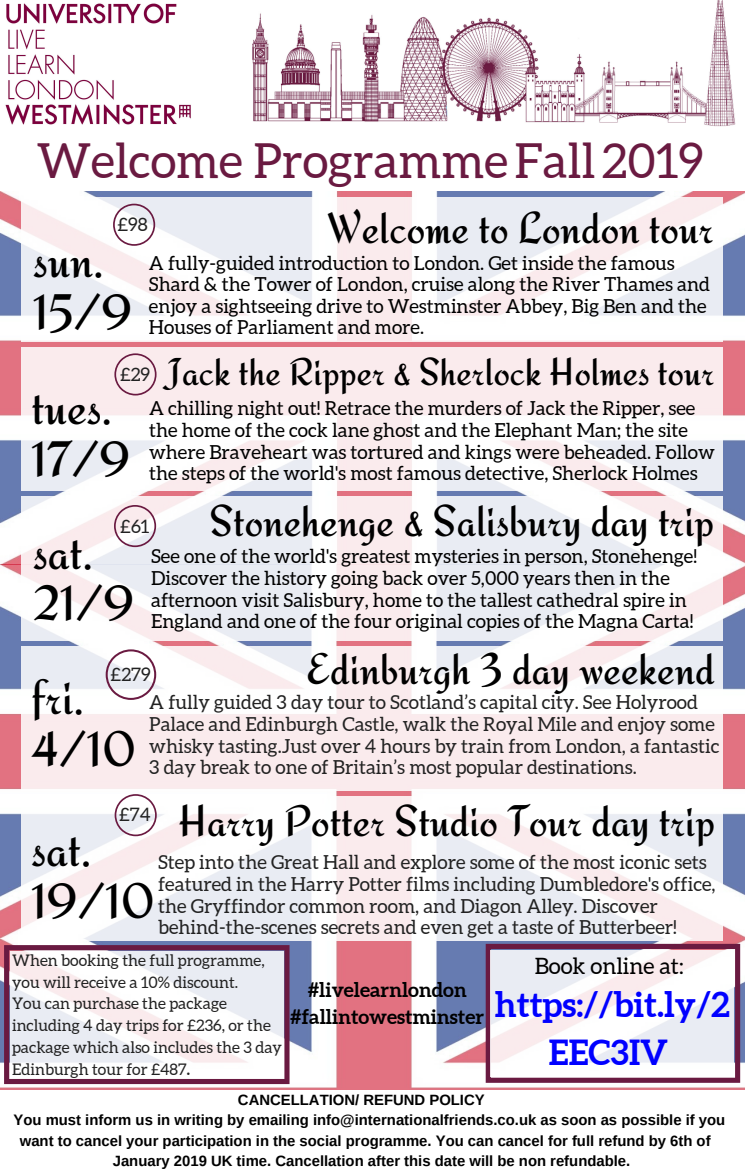
<style>
.page{position:relative;width:745px;height:1170px;background:#fff}
.page>*{position:absolute;margin:0;border:0;box-sizing:border-box;transform-origin:0 0}
.t1{font:49.62px/51.6px "Redressed";color:#000}
.t2{font:48.25px "Aleo";color:#6a1a41}
.t3{font:44.12px "Redressed";color:#000}
.t4{font:38.62px "Redressed";color:#000}
.t5{font:700 34.62px/47.9px "Aleo";color:#00f;text-align:center}
.t6{font:22.5px "Aleo";color:#000}
.t7{font:700 20px/27.2px "Aleo";color:#000;text-align:center}
.t8{font:19.38px/21.6px "Aleo";color:#000}
.t9{font:19.38px/21.6px "Aleo";color:#222}
.t10{font:18.5px "Aleo";color:#222}
.t11{font:16px/21.8px "Aleo";color:#222}
.t12{font:700 14.88px "Arimo";color:#000}
.s1{font-weight:700}
</style>
<div class="page">
<img style="left:0;top:191px;width:744px;height:899px">
<img style="left:5px;top:0;width:731px;height:127px">
<div style="left:21px;top:198px;width:701px;height:143px;background:linear-gradient(to right,#f6f4f6,#f6f4f7)"></div>
<svg style="left:21px;top:347px;width:701px;height:143px;fill:#faebed"></svg>
<div style="left:21px;top:496px;width:701px;height:144px;background:linear-gradient(to bottom,#f3f1f5,#f4f2f5)"></div>
<svg style="left:21px;top:646px;width:701px;height:143px;fill:#faebed"></svg>
<div style="left:21px;top:796px;width:701px;height:144px;background:linear-gradient(to right,#f6f3f6,#f6f3f6)"></div>
<svg style="left:113px;top:204px;width:42px;height:42px"></svg>
<svg style="left:114px;top:353px;width:42px;height:42px;background:#e8d2d8"></svg>
<svg style="left:114px;top:505px;width:42px;height:42px"></svg>
<svg style="left:106px;top:649px;width:50px;height:50px"></svg>
<svg style="left:115px;top:793px;width:42px;height:43px"></svg>
<svg style="left:4px;top:944px;width:285px;height:139px;fill:#6a1a41"></svg>
<svg style="left:485px;top:943px;width:255px;height:139px;background:#7f4163"></svg>
<div style="left:10px;top:951px;width:273px;height:125px;background:linear-gradient(to right,#f6f2f5,#f5f5f8)"></div>
<div style="left:490px;top:949px;width:243px;height:127px;background:linear-gradient(to right,#f5f2f5,#f6f6f8)"></div>
<h2 class="t2" style="left:37px;top:134px;width:668px">Welcome ProgrammeFall2019</h2>
<h3 class="t3" style="left:327px;top:202px;width:387px">Welcome to London tour</h3>
<p class="t8" style="left:149px;top:252px;width:562px">A fully-guided introduction to London. Get inside the famous Shard &amp; the Tower of London, cruise along the River Thames and enjoy a sightseeing drive to Westminster Abbey, Big Ben and the Houses of Parliament and more.</p>
<p class="t10" style="left:117px;top:213px;width:32px">£98</p>
<h1 class="t1" style="left:33px;top:234px;width:100px">sun.<br>15/9</h1>
<h3 class="t4" style="left:166px;top:349px;width:549px">Jack the Ripper &amp; Sherlock Holmes tour</h3>
<p class="t8" style="left:149px;top:397px;width:567px">A chilling night out! Retrace the murders of Jack the Ripper, see the home of the cock lane ghost and the Elephant Man; the site where Braveheart was tortured and kings were beheaded. Follow the steps of the world's most famous detective, Sherlock Holmes</p>
<p class="t10" style="left:120px;top:364px;width:32px">£29</p>
<h1 class="t1" style="left:32px;top:381px;width:100px">tues.<br>17/9</h1>
<h3 class="t3" style="left:209px;top:495px;width:506px">Stonehenge &amp; Salisbury day trip</h3>
<p class="t8" style="left:151px;top:545px;width:547px">See one of the world's greatest mysteries in person, Stonehenge!<br>Discover the history going back over 5,000 years then in the afternoon visit Salisbury, home to the tallest cathedral spire in England and one of the four original copies of the Magna Carta!</p>
<p class="t10" style="left:120px;top:515px;width:31px">£61</p>
<h1 class="t1" style="left:33px;top:525px;width:102px">sat.<br>21/9</h1>
<h3 class="t3" style="left:306px;top:642px;width:409px">Edinburgh 3 day weekend</h3>
<p class="t10" style="left:111px;top:663px;width:42px">£279</p>
<h1 class="t1" style="left:32px;top:671px;width:106px">fri.<br>4/10</h1>
<p class="t9" style="left:149px;top:691px;width:571px">A fully guided 3 day tour to Scotland’s capital city. See Holyrood Palace and Edinburgh Castle, walk the Royal Mile and enjoy some whisky tasting.Just over 4 hours by train from London, a fantastic 3 day break to one of Britain’s most popular destinations.</p>
<h3 class="t3" style="left:178px;top:795px;width:538px">Harry Potter Studio Tour day trip</h3>
<p class="t9" style="left:158px;top:851px;width:559px">Step into the Great Hall and explore some of the most iconic sets featured in the Harry Potter films including Dumbledore's office, the Gryffindor common room, and Diagon Alley. Discover behind-the-scenes secrets and even get a taste of Butterbeer!</p>
<p class="t10" style="left:119px;top:804px;width:33px">£74</p>
<h1 class="t1" style="left:32px;top:823px;width:124px">sat.<br>19/10</h1>
<p class="t11" style="left:12px;top:949px;width:271px">When booking the full programme, you will receive a 10% discount.<br>You can purchase the package including 4 day trips for £236, or the package which also includes the 3 day<br>Edinburgh tour for £487<span class="s1">.</span></p>
<p class="t6" style="left:534px;top:953px;width:150px">Book online at:</p>
<p class="t7" style="left:290px;top:975px;width:195px">#livelearnlondon #fallintowestminster</p>
<h3 class="t5" style="left:494px;top:979px;width:236px">https://bit.ly/2<br>EEC3IV</h3>
<p class="t12" style="left:238px;top:1091px;width:248px">CANCELLATION/ REFUND POLICY</p>
<p class="t12" style="left:14px;top:1111px;width:713px">You must inform us in writing by emailing info@internationalfriends.co.uk as soon as possible if you</p>
<p class="t12" style="left:20px;top:1131px;width:692px">want to cancel your participation in the social programme. You can cancel for full refund by 6th of</p>
<p class="t12" style="left:113px;top:1152px;width:519px">January 2019 UK time. Cancellation after this date will be non refundable.</p>
</div>
